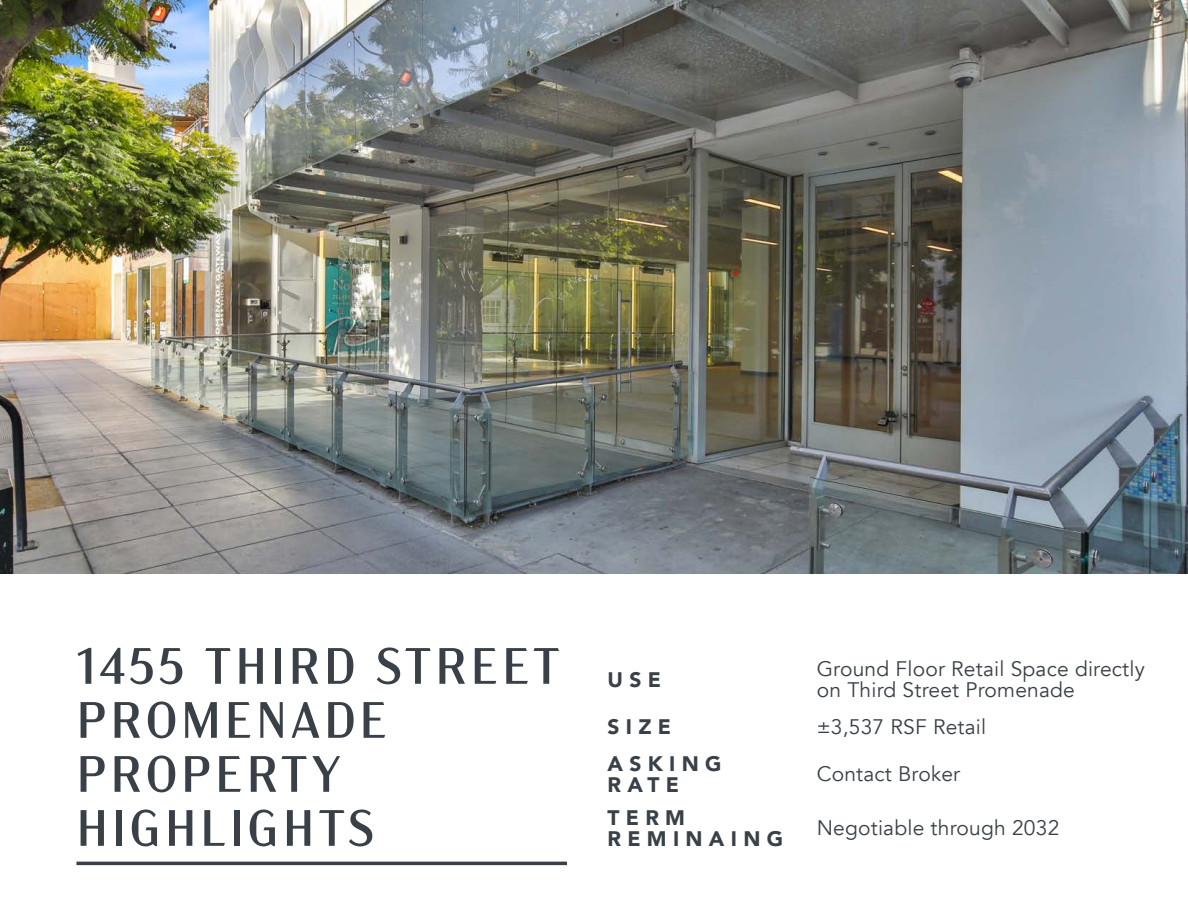
<style>
.page{position:relative;width:1188px;height:918px;background:#fff}
.page>*{position:absolute;margin:0;border:0;box-sizing:border-box;transform-origin:0 0}
.t1{font:51px/54px "Acme Gothic";letter-spacing:.075em;color:#394047}
.t2{font:21px/21px "Avenir";letter-spacing:.01em;color:#394047}
.t3{font:900 21px/21px "Avenir";letter-spacing:.3em;color:#394047}
</style>
<div class="page">
<img style="left:0;top:0;width:1188px;height:573px">
<hr style="left:76px;top:862px;width:491px;height:3px;background:#394047">
<p class="t1" style="left:76px;top:636px;width:485px">1455 THIRD STREET<br>PROMENADE<br>PROPERTY<br>HIGHLIGHTS</p>
<p class="t3" style="left:608px;top:669px;width:55px">USE</p>
<p class="t2" style="left:817px;top:659px;width:330px">Ground Floor Retail Space directly on Third Street Promenade</p>
<p class="t3" style="left:608px;top:716px;width:65px">SIZE</p>
<p class="t2" style="left:817px;top:717px;width:171px">±3,537 RSF Retail</p>
<p class="t3" style="left:608px;top:752px;width:115px">ASKING<br>RATE</p>
<p class="t2" style="left:817px;top:764px;width:145px">Contact Broker</p>
<p class="t3" style="left:608px;top:806px;width:177px">TERM<br>REMINAING</p>
<p class="t2" style="left:817px;top:818px;width:244px">Negotiable through 2032</p>
</div>
